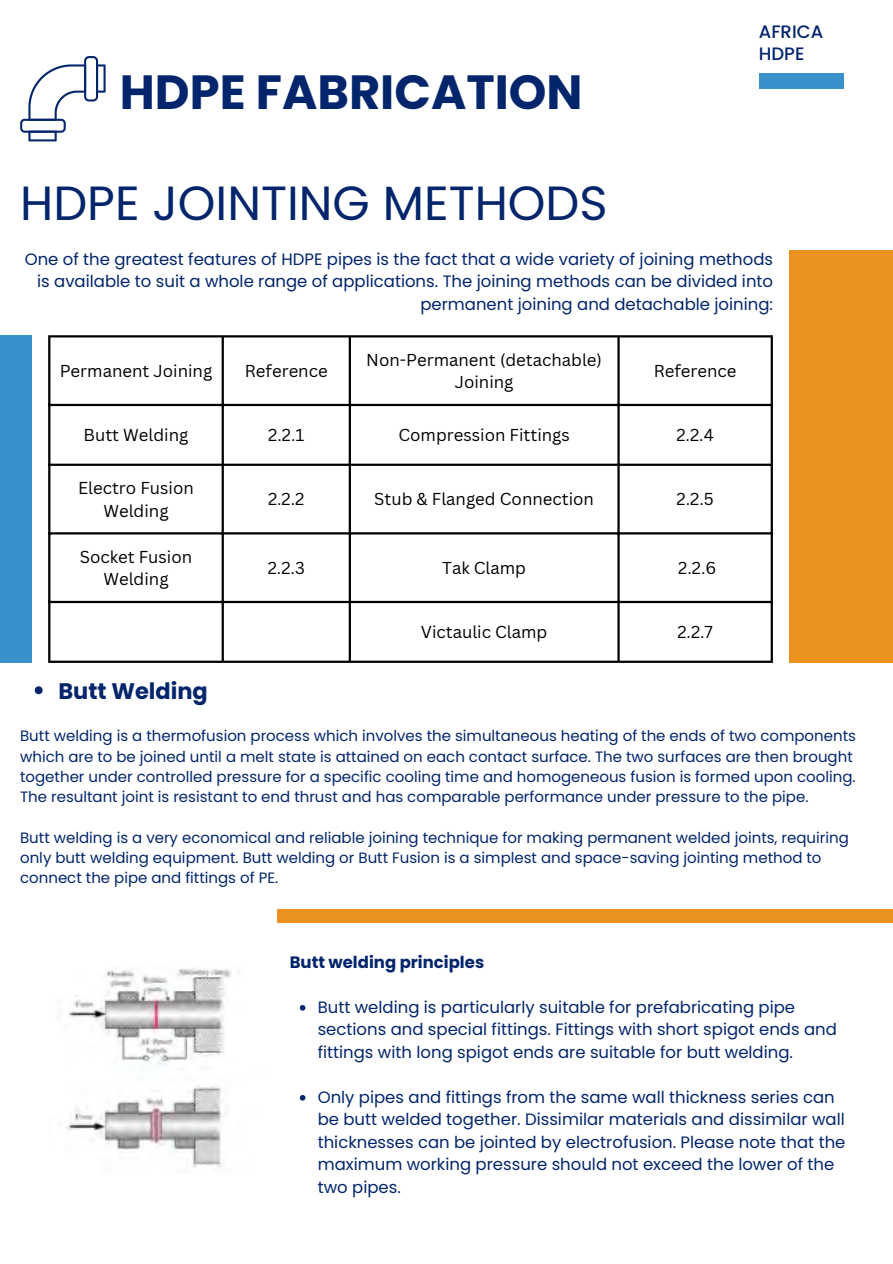
<style>
.page{position:relative;width:893px;height:1264px;background:#fff}
.page>*{position:absolute;margin:0;border:0;box-sizing:border-box;transform-origin:0 0}
.t1{font:48px "Poppins";color:#03256c}
.t2{font:700 48px "Poppins";color:#03256c}
.t3{font:700 22.5px "Poppins";color:#03256c}
.t4{font:500 18px "Poppins";color:#03256c}
.t5{font:16.8px/22.5px "Canva Sans";color:#000;text-align:center}
.t6{font:16.5px/22.5px "Poppins";color:#03256c}
.t7{font:700 16.5px "Poppins";color:#03256c}
.t8{font:15px/20.2px "Poppins";color:#03256c}
</style>
<div class="page">
<div style="left:788px;top:251px;width:104px;height:411px;background:#eb9120"></div>
<div style="left:0;top:335px;width:32px;height:327px;background:#3891ca"></div>
<div style="left:758px;top:73px;width:85px;height:16px;background:#3891ca"></div>
<svg style="left:20px;top:56px;width:86px;height:85px"></svg>
<hr style="left:48px;top:337px;width:2px;height:323px;background:#000">
<hr style="left:222px;top:337px;width:2px;height:323px;background:#000">
<hr style="left:348px;top:337px;width:3px;height:323px;background:#000">
<hr style="left:617px;top:337px;width:2px;height:323px;background:#000">
<hr style="left:770px;top:337px;width:2px;height:323px;background:#000">
<hr style="left:48px;top:335px;width:724px;height:2px;background:#000">
<hr style="left:48px;top:404px;width:724px;height:2px;background:#000">
<hr style="left:48px;top:463px;width:724px;height:3px;background:#000">
<hr style="left:48px;top:532px;width:724px;height:2px;background:#000">
<hr style="left:48px;top:601px;width:724px;height:2px;background:#000">
<hr style="left:48px;top:660px;width:724px;height:3px;background:#000">
<div style="left:277px;top:908px;width:615px;height:14px;background:#eb9120"></div>
<img style="left:67px;top:968px;width:164px;height:200px">
<svg style="left:35px;top:686px;width:8px;height:8px"></svg>
<svg style="left:300px;top:1005px;width:5px;height:5px"></svg>
<svg style="left:300px;top:1095px;width:5px;height:5px"></svg>
<p class="t2" style="left:120px;top:58px;width:464px">HDPE FABRICATION</p>
<p class="t4" style="left:758px;top:20px;width:66px">AFRICA</p>
<p class="t4" style="left:758px;top:41px;width:47px">HDPE</p>
<p class="t1" style="left:20px;top:169px;width:589px">HDPE JOINTING METHODS</p>
<p class="t6" style="left:25px;top:248px;width:749px;text-align:right">One of the greatest features of HDPE pipes is the fact that a wide variety of joining methods is available to suit a whole range of applications. The joining methods can be divided into permanent joining and detachable joining:</p>
<p class="t5" style="left:60px;top:359px;width:154px">Permanent Joining</p>
<p class="t5" style="left:245px;top:359px;width:84px">Reference</p>
<p class="t5" style="left:366px;top:348px;width:237px">Non-Permanent (detachable)<br>Joining</p>
<p class="t5" style="left:653px;top:359px;width:84px">Reference</p>
<p class="t5" style="left:84px;top:423px;width:106px">Butt Welding</p>
<p class="t5" style="left:268px;top:423px;width:38px">2.2.1</p>
<p class="t5" style="left:398px;top:423px;width:173px">Compression Fittings</p>
<p class="t5" style="left:676px;top:423px;width:39px">2.2.4</p>
<p class="t5" style="left:78px;top:476px;width:117px">Electro Fusion<br>Welding</p>
<p class="t5" style="left:268px;top:487px;width:38px">2.2.2</p>
<p class="t5" style="left:374px;top:487px;width:221px">Stub &amp; Flanged Connection</p>
<p class="t5" style="left:676px;top:487px;width:39px">2.2.5</p>
<p class="t5" style="left:80px;top:545px;width:114px">Socket Fusion<br>Welding</p>
<p class="t5" style="left:268px;top:556px;width:38px">2.2.3</p>
<p class="t5" style="left:442px;top:556px;width:85px">Tak Clamp</p>
<p class="t5" style="left:678px;top:556px;width:40px">2.2.6</p>
<p class="t5" style="left:421px;top:620px;width:128px">Victaulic Clamp</p>
<p class="t5" style="left:677px;top:620px;width:37px">2.2.7</p>
<p class="t3" style="left:58px;top:675px;width:151px">Butt Welding</p>
<p class="t8" style="left:20px;top:726px;width:837px">Butt welding is a thermofusion process which involves the simultaneous heating of the ends of two components which are to be joined until a melt state is attained on each contact surface. The two surfaces are then brought together under controlled pressure for a specific cooling time and homogeneous fusion is formed upon cooling.<br>The resultant joint is resistant to end thrust and has comparable performance under pressure to the pipe.</p>
<p class="t8" style="left:20px;top:827px;width:830px">Butt welding is a very economical and reliable joining technique for making permanent welded joints, requiring only butt welding equipment. Butt welding or Butt Fusion is a simplest and space-saving jointing method to connect the pipe and fittings of PE.</p>
<p class="t7" style="left:290px;top:950px;width:196px">Butt welding principles</p>
<p class="t6" style="left:318px;top:995px;width:520px">Butt welding is particularly suitable for prefabricating pipe sections and special fittings. Fittings with short spigot ends and fittings with long spigot ends are suitable for butt welding.</p>
<p class="t6" style="left:318px;top:1085px;width:529px">Only pipes and fittings from the same wall thickness series can be butt welded together. Dissimilar materials and dissimilar wall thicknesses can be jointed by electrofusion. Please note that the maximum working pressure should not exceed the lower of the two pipes.</p>
</div>
